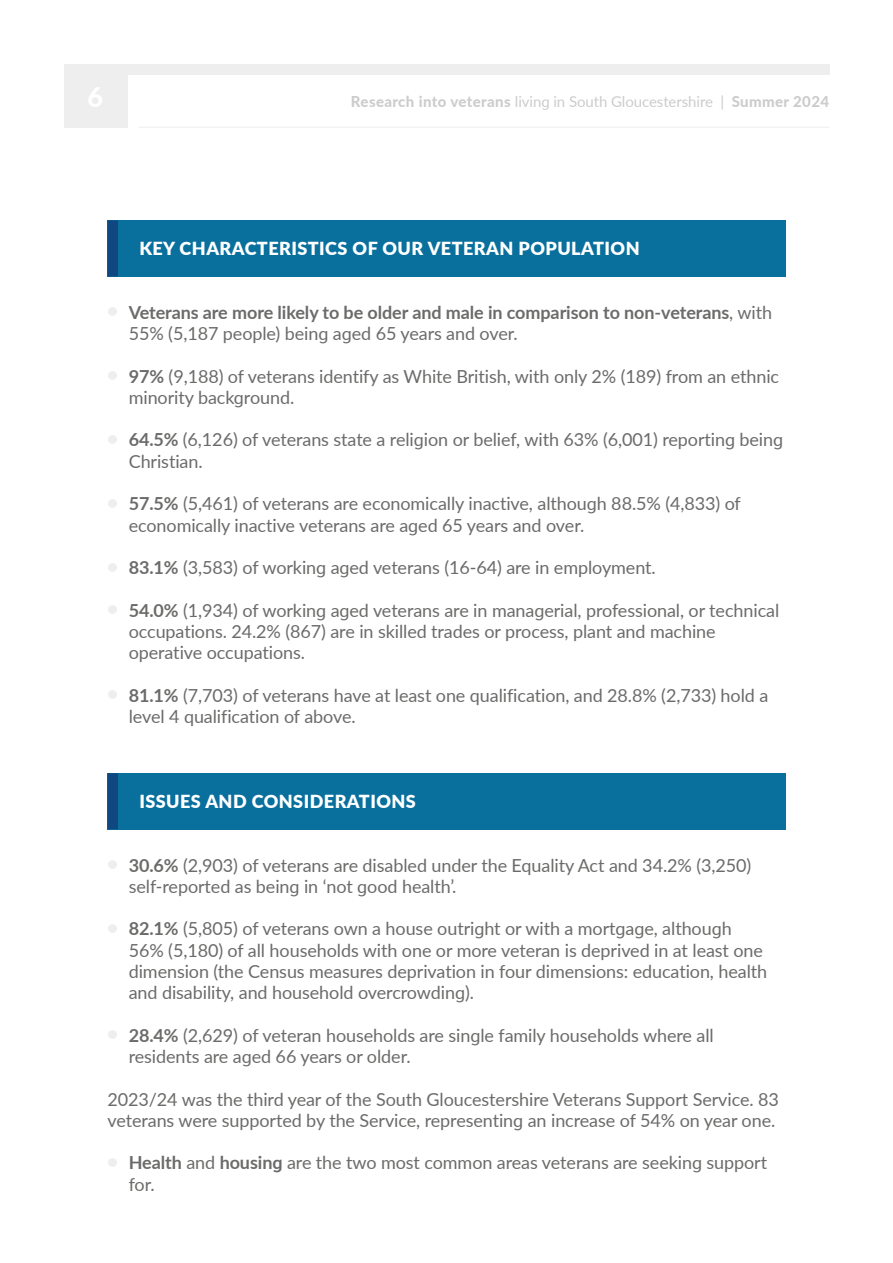
<style>
.page{position:relative;width:893px;height:1263px;background:#fff}
.page>*{position:absolute;margin:0;border:0;box-sizing:border-box;transform-origin:0 0}
.t1{font:18px/21.3px "Lato";letter-spacing:-.005em;color:#6b6b6a}
.t2{font:700 18px/21.3px "Lato";letter-spacing:-.005em;color:#6b6b6a}
.t3{font:900 18px "Lato";letter-spacing:.025em;color:#fff}
.t4{font:800 15px "Lato";letter-spacing:.025em;color:#ccc}
.s1{font-weight:400}
.s2{font-weight:900;color:#eee}
.s3{font-weight:700}
</style>
<div class="page">
<div style="left:64px;top:64px;width:765px;height:10px;background:#eee"></div>
<div style="left:64px;top:64px;width:64px;height:64px;background:#eee"></div>
<hr style="left:138px;top:127px;width:691px;height:1px;background:#eee">
<div style="left:107px;top:220px;width:678px;height:56px;background:#09709e"></div>
<div style="left:107px;top:220px;width:11px;height:56px;background:#0f4881"></div>
<div style="left:107px;top:773px;width:678px;height:56px;background:#09709e"></div>
<div style="left:107px;top:773px;width:11px;height:56px;background:#0f4881"></div>
<p class="t4" style="left:351px;top:90px;width:480px">Research into veterans <span class="s1">living in South Gloucestershire |</span> Summer 2024</p>
<h3 class="t3" style="left:139px;top:235px;width:502px">KEY CHARACTERISTICS OF OUR VETERAN POPULATION</h3>
<p class="t2" style="left:129px;top:301px;width:645px;text-indent:-21px"><span class="s2">•</span> Veterans are more likely to be older and male in comparison to non-veterans<span class="s1">, with<br>55% (5,187 people) being aged 65 years and over.</span></p>
<p class="t1" style="left:129px;top:365px;width:652px;text-indent:-21px"><span class="s2">•</span> <span class="s3">97%</span> (9,188) of veterans identify as White British, with only 2% (189) from an ethnic minority background.</p>
<p class="t1" style="left:129px;top:428px;width:656px;text-indent:-21px"><span class="s2">•</span> <span class="s3">64.5%</span> (6,126) of veterans state a religion or belief, with 63% (6,001) reporting being<br>Christian.</p>
<p class="t1" style="left:129px;top:492px;width:614px;text-indent:-21px"><span class="s2">•</span> <span class="s3">57.5%</span> (5,461) of veterans are economically inactive, although 88.5% (4,833) of economically inactive veterans are aged 65 years and over.</p>
<p class="t1" style="left:107px;top:556px;width:550px"><span class="s2">•</span> <span class="s3">83.1%</span> (3,583) of working aged veterans (16-64) are in employment.</p>
<p class="t1" style="left:129px;top:599px;width:652px;text-indent:-21px"><span class="s2">•</span> <span class="s3">54.0%</span> (1,934) of working aged veterans are in managerial, professional, or technical occupations. 24.2% (867) are in skilled trades or process, plant and machine operative occupations.</p>
<p class="t1" style="left:129px;top:684px;width:641px;text-indent:-21px"><span class="s2">•</span> <span class="s3">81.1%</span> (7,703) of veterans have at least one qualification, and 28.8% (2,733) hold a level 4 qualification of above.</p>
<h3 class="t3" style="left:139px;top:788px;width:278px">ISSUES AND CONSIDERATIONS</h3>
<p class="t1" style="left:129px;top:854px;width:624px;text-indent:-21px"><span class="s2">•</span> <span class="s3">30.6%</span> (2,903) of veterans are disabled under the Equality Act and 34.2% (3,250) self-reported as being in ‘not good health’.</p>
<p class="t1" style="left:129px;top:917px;width:640px;text-indent:-21px"><span class="s2">•</span> <span class="s3">82.1%</span> (5,805) of veterans own a house outright or with a mortgage, although 56% (5,180) of all households with one or more veteran is deprived in at least one dimension (the Census measures deprivation in four dimensions: education, health and disability, and household overcrowding).</p>
<p class="t1" style="left:129px;top:1024px;width:586px;text-indent:-21px"><span class="s2">•</span> <span class="s3">28.4%</span> (2,629) of veteran households are single family households where all residents are aged 66 years or older.</p>
<p class="t1" style="left:107px;top:1087px;width:673px">2023/24 was the third year of the South Gloucestershire Veterans Support Service. 83 veterans were supported by the Service, representing an increase of 54% on year one.</p>
<p class="t1" style="left:129px;top:1151px;width:640px;text-indent:-21px"><span class="s2">•</span> <span class="s3">Health</span> and <span class="s3">housing</span> are the two most common areas veterans are seeking support for.</p>
</div>
